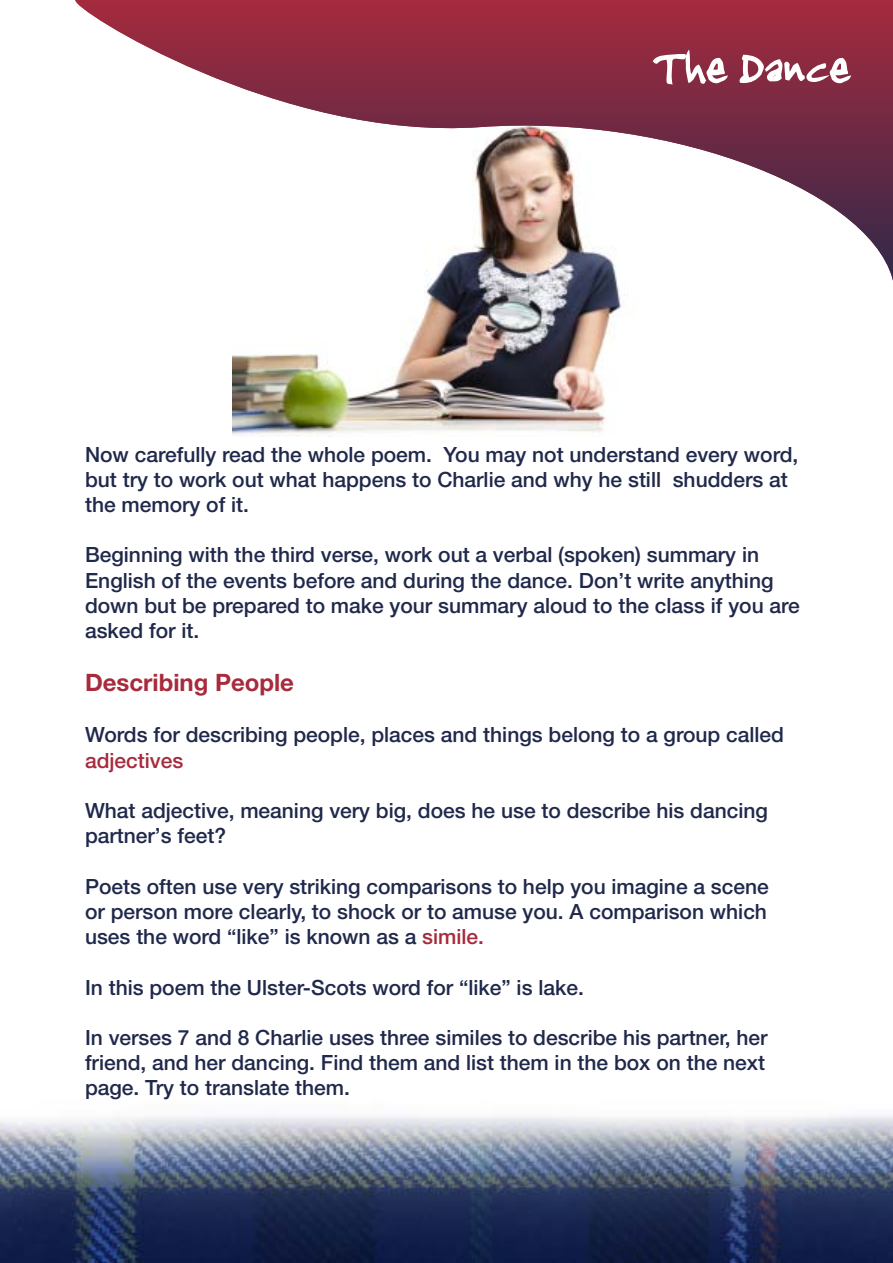
<style>
.page{position:relative;width:893px;height:1263px;background:#fff}
.page>*{position:absolute;margin:0;border:0;box-sizing:border-box;transform-origin:0 0}
.t1{font:63px "Jenkinsv 20 Thik";color:#fff}
.t2{font:700 24px "Helvetica Neue";color:#a82a3d}
.t3{font:500 21px/25.2px "Helvetica Neue";color:#20294b}
.t4{font:500 21px "Helvetica Neue";color:#a82a3d}
.s1{color:#a82a3d}
</style>
<div class="page">
<img style="left:233px;top:326px;width:377px;height:111px">
<img style="left:0;top:1115px;width:892px;height:147px">
<svg style="left:75px;top:0;width:818px;height:326px"></svg>
<h1 class="t1" style="left:652px;top:31px;width:200px">The Dance</h1>
<p class="t3" style="left:85px;top:444px;width:715px">Now carefully read the whole poem. You may not understand every word, but try to work out what happens to Charlie and why he still shudders at the memory of it.</p>
<p class="t3" style="left:85px;top:544px;width:716px">Beginning with the third verse, work out a verbal (spoken) summary in English of the events before and during the dance. Don’t write anything down but be prepared to make your summary aloud to the class if you are asked for it.</p>
<p class="t2" style="left:85px;top:673px;width:211px">Describing People</p>
<p class="t3" style="left:85px;top:724px;width:700px">Words for describing people, places and things belong to a group called</p>
<p class="t4" style="left:85px;top:753px;width:100px">adjectives</p>
<p class="t3" style="left:85px;top:800px;width:684px">What adjective, meaning very big, does he use to describe his dancing partner’s feet?</p>
<p class="t3" style="left:85px;top:876px;width:685px;text-align:justify">Poets often use very striking comparisons to help you imagine a scene or person more clearly, to shock or to amuse you. A comparison which uses the word “like” is known as a <span class="s1">simile.</span></p>
<p class="t3" style="left:85px;top:976px;width:500px">In this poem the Ulster-Scots word for “like” is lake.</p>
<p class="t3" style="left:85px;top:1027px;width:684px;text-align:justify">In verses 7 and 8 Charlie uses three similes to describe his partner, her friend, and her dancing. Find them and list them in the box on the next page. Try to translate them.</p>
</div>
